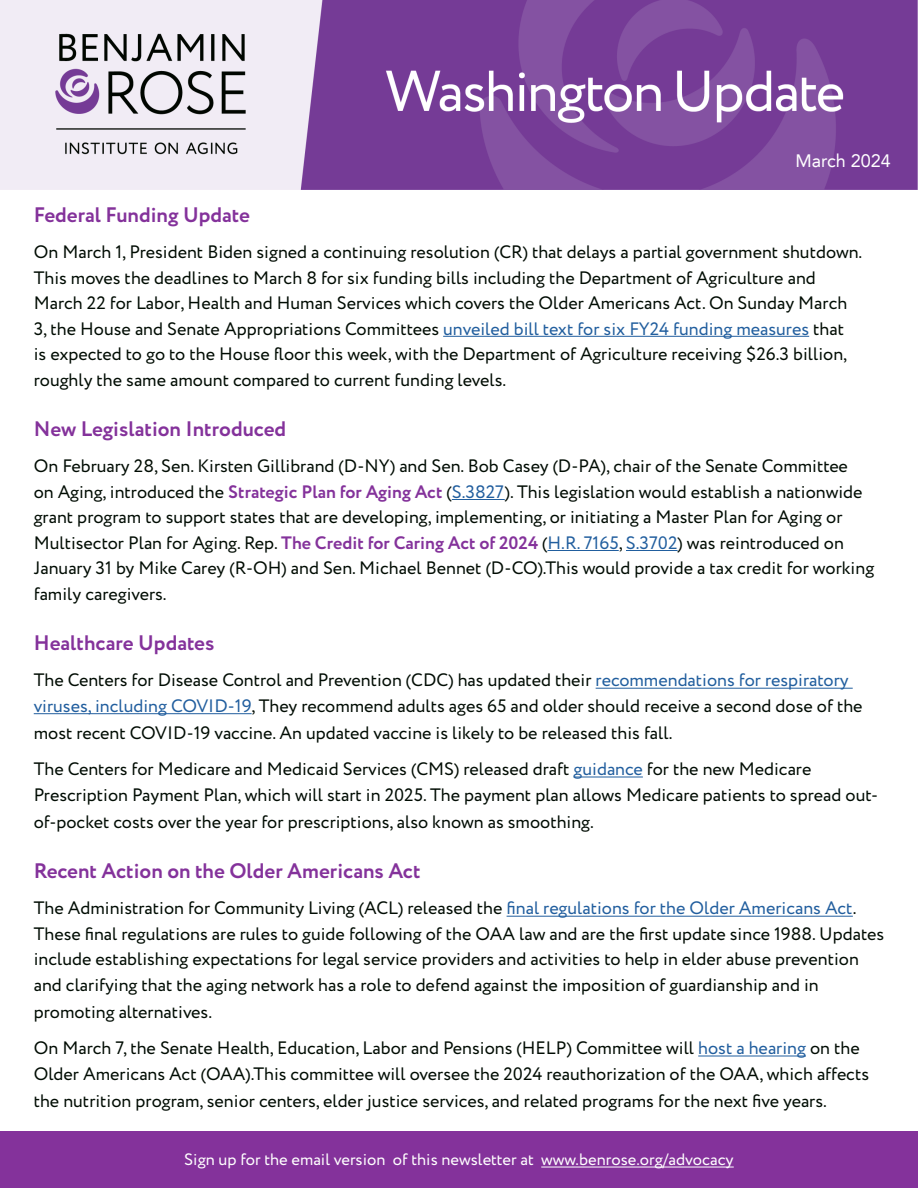
<style>
.page{position:relative;width:918px;height:1188px;background:#fff}
.page>*{position:absolute;margin:0;border:0;box-sizing:border-box;transform-origin:0 0}
.t1{font:700 21px "Circe";color:#84329b}
.t2{font:18px/25.5px "Circe";color:#010c03}
.t3{font:18px "Avenir LT";color:#fff}
.t4{font:16.5px "Circe";color:#fff}
.s1{color:#215e9e}
.s2{font-weight:700;color:#84329b}
</style>
<div class="page">
<img style="left:0;top:0;width:918px;height:190px">
<hr style="left:443px;top:336px;width:366px;height:1px;background:#215e9e">
<hr style="left:452px;top:499px;width:53px;height:1px;background:#215e9e">
<hr style="left:548px;top:550px;width:71px;height:1px;background:#215e9e">
<hr style="left:626px;top:550px;width:52px;height:1px;background:#215e9e">
<hr style="left:596px;top:688px;width:257px;height:1px;background:#215e9e">
<hr style="left:34px;top:713px;width:218px;height:1px;background:#215e9e">
<hr style="left:574px;top:777px;width:69px;height:1px;background:#215e9e">
<hr style="left:507px;top:916px;width:346px;height:1px;background:#215e9e">
<hr style="left:698px;top:1056px;width:108px;height:1px;background:#215e9e">
<div style="left:0;top:1132px;width:918px;height:56px;background:#84329b"></div>
<hr style="left:541px;top:1167px;width:193px;height:1px;background:#fff">
<p class="t3" style="left:796px;top:150px;width:97px">March 2024</p>
<p class="t1" style="left:34px;top:200px;width:218px">Federal Funding Update</p>
<p class="t2" style="left:34px;top:240px;width:830px">On March 1, President Biden signed a continuing resolution (CR) that delays a partial government shutdown.<br>This moves the deadlines to March 8 for six funding bills including the Department of Agriculture and March 22 for Labor, Health and Human Services which covers the Older Americans Act. On Sunday March 3, the House and Senate Appropriations Committees <span class="s1">unveiled bill text for six FY24 funding measures</span> that<br>is expected to go to the House floor this week, with the Department of Agriculture receiving $26.3 billion, roughly the same amount compared to current funding levels.</p>
<p class="t1" style="left:34px;top:415px;width:254px">New Legislation Introduced</p>
<p class="t2" style="left:34px;top:454px;width:842px">On February 28, Sen. Kirsten Gillibrand (D-NY) and Sen. Bob Casey (D-PA), chair of the Senate Committee<br>on Aging, introduced the <span class="s2">Strategic Plan for Aging Act</span> (<span class="s1">S.3827</span>). This legislation would establish a nationwide grant program to support states that are developing, implementing, or initiating a Master Plan for Aging or Multisector Plan for Aging. Rep. <span class="s2">The Credit for Caring Act of 2024</span> (<span class="s1">H.R. 7165</span>, <span class="s1">S.3702</span>) was reintroduced on January 31 by Mike Carey (R-OH) and Sen. Michael Bennet (D-CO).This would provide a tax credit for working family caregivers.</p>
<p class="t1" style="left:34px;top:629px;width:182px">Healthcare Updates</p>
<p class="t2" style="left:34px;top:668px;width:830px;line-height:26.2px">The Centers for Disease Control and Prevention (CDC) has updated their <span class="s1">recommendations for respiratory viruses, including COVID-19</span>, They recommend adults ages 65 and older should receive a second dose of the most recent COVID-19 vaccine. An updated vaccine is likely to be released this fall.</p>
<p class="t2" style="left:34px;top:757px;width:846px;line-height:26.2px">The Centers for Medicare and Medicaid Services (CMS) released draft <span class="s1">guidance</span> for the new Medicare<br>Prescription Payment Plan, which will start in 2025. The payment plan allows Medicare patients to spread out&shy;of-pocket costs over the year for prescriptions, also known as smoothing.</p>
<p class="t1" style="left:34px;top:857px;width:388px">Recent Action on the Older Americans Act</p>
<p class="t2" style="left:34px;top:896px;width:852px;line-height:26px">The Administration for Community Living (ACL) released the <span class="s1">final regulations for the Older Americans Act</span>.<br>These final regulations are rules to guide following of the OAA law and are the first update since 1988. Updates include establishing expectations for legal service providers and activities to help in elder abuse prevention and clarifying that the aging network has a role to defend against the imposition of guardianship and in promoting alternatives.</p>
<p class="t2" style="left:34px;top:1036px;width:837px;line-height:26.2px">On March 7, the Senate Health, Education, Labor and Pensions (HELP) Committee will <span class="s1">host a hearing</span> on the<br>Older Americans Act (OAA).This committee will oversee the 2024 reauthorization of the OAA, which affects the nutrition program, senior centers, elder justice services, and related programs for the next five years.</p>
<p class="t4" style="left:184px;top:1149px;width:551px">Sign up for the email version of this newsletter at www.benrose.org/advocacy</p>
</div>
